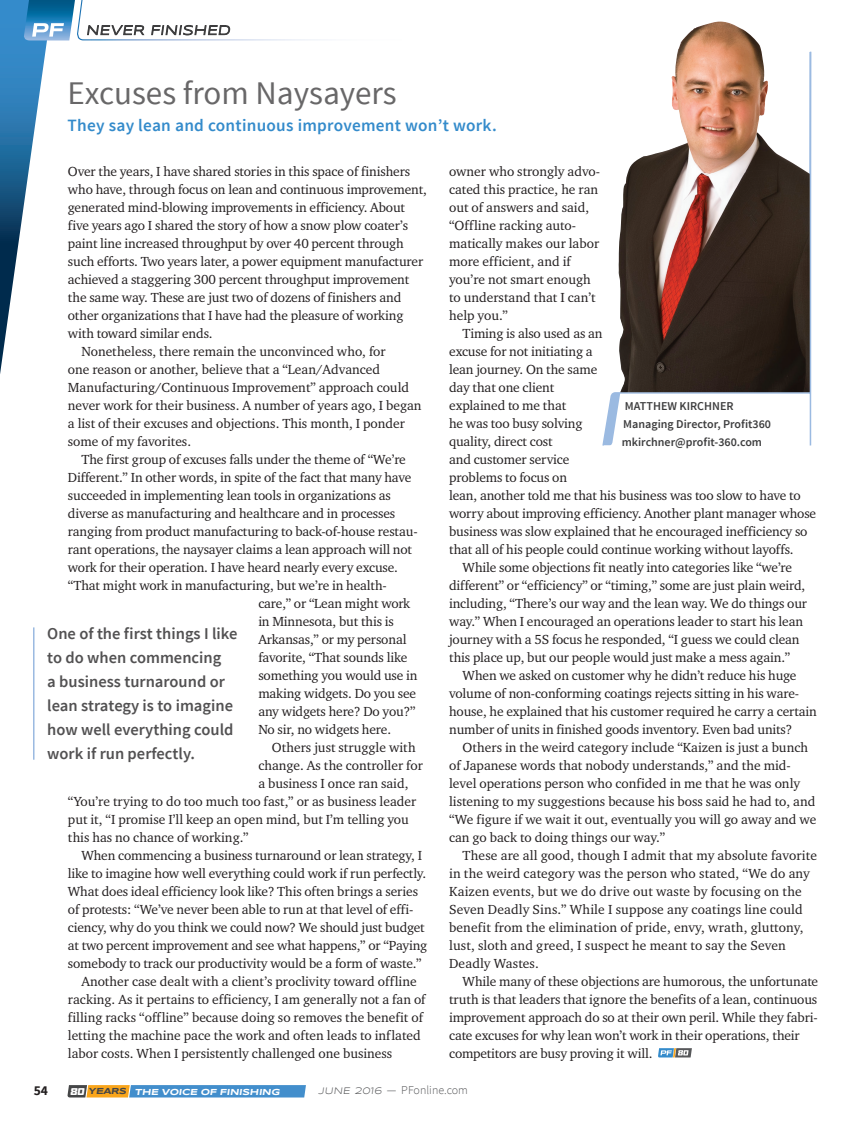
<style>
.page{position:relative;width:851px;height:1134px;background:#fff}
.page>*{position:absolute;margin:0;border:0;box-sizing:border-box;transform-origin:0 0}
._01_TItle{font:33px "Source Sans Pro";color:#686768}
._02_Deck{font:600 17.25px "Source Sans Pro";letter-spacing:.015em;color:#348bcb}
._07_Call_Out_11pt{font:600 16.5px/24px "Source Sans Pro";color:#525152}
._05_Body_Copy_0KERN{font:13.5px/18px "Charter ITC Std";letter-spacing:-.01em;color:#231f20}
._05_Body-No_Indent{font:13.5px/18px "Charter ITC Std";letter-spacing:-.01em;color:#231f20}
._05_Body_Copy_0KERN-2{font:13.5px/18px "Charter ITC Std";letter-spacing:.01em;color:#231f20}
.t1{font:13.5px "Syncopate";color:#3e3e3f}
.t2{font:700 13.5px "Source Sans Pro";color:#231f20}
.t3{font:600 12px/18px "Source Sans Pro";color:#3e3e3f}
.t4{font:300 12px "Source Sans Pro";color:#57585a}
.t5{font:700 9px "Syncopate";color:#fff}
.s1{font-family:"Agency FB";font-weight:900;font-stretch:expanded}
.s2{color:#454647}
.s3{font-family:"Syncopate";font-weight:400;font-size:9.75px}
</style>
<div class="page">
<hr style="left:33px;top:627px;width:1px;height:133px;background:#9bbae1">
<svg style="left:67px;top:1085px;width:239px;height:13px;background:#6c93a8"></svg>
<svg style="left:658px;top:1048px;width:34px;height:10px"></svg>
<svg style="left:602px;top:21px;width:210px;height:425px"></svg>
<img style="left:618px;top:22px;width:191px;height:370px">
<svg style="left:0;top:0;width:321px;height:374px"></svg>
<p class="t1" style="left:86px;top:22px;width:147px">NEVER FINISHED</p>
<p class="_01_TItle" style="left:68px;top:72px;width:330px">Excuses from Naysayers</p>
<p class="_02_Deck" style="left:68px;top:115px;width:431px">They say lean and continuous improvement won’t work.</p>
<p class="_05_Body-No_Indent" style="left:68px;top:162px;width:360px">Over the years, I have shared stories in this space of finishers who have, through focus on lean and continuous improvement, generated mind-blowing improvements in efficiency. About five years ago I shared the story of how a snow plow coater’s paint line increased throughput by over 40 percent through such efforts. Two years later, a power equipment manufacturer achieved a staggering 300 percent throughput improvement the same way. These are just two of dozens of finishers and other organizations that I have had the pleasure of working with toward similar ends.</p>
<p class="_05_Body_Copy_0KERN" style="left:68px;top:342px;width:355px;text-indent:14px">Nonetheless, there remain the unconvinced who, for<br>one reason or another, believe that a “Lean/Advanced Manufacturing/Continuous Improvement” approach could never work for their business. A number of years ago, I began a list of their excuses and objections. This month, I ponder some of my favorites.</p>
<p class="_05_Body_Copy_0KERN" style="left:81px;top:450px;width:326px">The first group of excuses falls under the theme of “We’re</p>
<p class="_05_Body_Copy_0KERN" style="left:68px;top:468px;width:345px">Different.” In other words, in spite of the fact that many have</p>
<p class="_05_Body_Copy_0KERN" style="left:68px;top:486px;width:324px">succeeded in implementing lean tools in organizations as</p>
<p class="_05_Body_Copy_0KERN" style="left:68px;top:504px;width:329px">diverse as manufacturing and healthcare and in processes</p>
<p class="_05_Body_Copy_0KERN" style="left:68px;top:522px;width:351px">ranging from product manufacturing to back-of-house restau-</p>
<p class="_05_Body_Copy_0KERN" style="left:68px;top:540px;width:345px">rant operations, the naysayer claims a lean approach will not</p>
<p class="_05_Body_Copy_0KERN" style="left:68px;top:558px;width:331px">work for their operation. I have heard nearly every excuse.</p>
<p class="_05_Body_Copy_0KERN" style="left:68px;top:576px;width:320px">“That might work in manufacturing, but we’re in health-</p>
<p class="_05_Body_Copy_0KERN" style="left:258px;top:594px;width:153px">care,” or “Lean might work</p>
<p class="_05_Body_Copy_0KERN" style="left:258px;top:612px;width:137px">in Minnesota, but this is</p>
<p class="_05_Body_Copy_0KERN" style="left:258px;top:630px;width:150px">Arkansas,” or my personal</p>
<p class="_05_Body_Copy_0KERN" style="left:258px;top:648px;width:150px">favorite, “That sounds like</p>
<p class="_05_Body_Copy_0KERN" style="left:258px;top:666px;width:161px">something you would use in</p>
<p class="_05_Body_Copy_0KERN" style="left:258px;top:684px;width:159px">making widgets. Do you see</p>
<p class="_05_Body_Copy_0KERN" style="left:258px;top:702px;width:159px">any widgets here? Do you?”</p>
<p class="_05_Body_Copy_0KERN" style="left:258px;top:720px;width:134px">No sir, no widgets here.</p>
<p class="_05_Body_Copy_0KERN" style="left:272px;top:738px;width:145px">Others just struggle with</p>
<p class="_05_Body_Copy_0KERN" style="left:258px;top:756px;width:166px">change. As the controller for</p>
<p class="_05_Body_Copy_0KERN" style="left:258px;top:774px;width:152px">a business I once ran said,</p>
<p class="_05_Body_Copy_0KERN" style="left:68px;top:792px;width:350px">“You’re trying to do too much too fast,” or as business leader</p>
<p class="_05_Body_Copy_0KERN" style="left:68px;top:810px;width:342px">put it, “I promise I’ll keep an open mind, but I’m telling you</p>
<p class="_05_Body_Copy_0KERN" style="left:68px;top:828px;width:182px">this has no chance of working.”</p>
<p class="_05_Body_Copy_0KERN" style="left:68px;top:846px;width:361px;text-indent:14px">When commencing a business turnaround or lean strategy, I like to imagine how well everything could work if run perfectly.<br>What does ideal efficiency look like? This often brings a series of protests: “We’ve never been able to run at that level of effi&shy;ciency, why do you think we could now? We should just budget at two percent improvement and see what happens,” or “Paying somebody to track our productivity would be a form of waste.”</p>
<p class="_05_Body_Copy_0KERN" style="left:68px;top:972px;width:359px;text-indent:14px">Another case dealt with a client’s proclivity toward offline racking. As it pertains to efficiency, I am generally not a fan of filling racks “offline” because doing so removes the benefit of letting the machine pace the work and often leads to inflated labor costs. When I persistently challenged one business</p>
<p class="_05_Body_Copy_0KERN" style="left:449px;top:162px;width:152px">owner who strongly advo&shy;cated this practice, he ran out of answers and said, “Offline racking auto&shy;matically makes our labor more efficient, and if you’re not smart enough to understand that I can’t help you.”</p>
<p class="_05_Body_Copy_0KERN" style="left:449px;top:324px;width:368px;text-indent:14px">Timing is also used as an<br>excuse for not initiating a<br>lean journey. On the same<br>day that one client<br>explained to me that<br>he was too busy solving<br>quality, direct cost<br>and customer service<br>problems to focus on<br>lean, another told me that his business was too slow to have to worry about improving efficiency. Another plant manager whose business was slow explained that he encouraged inefficiency so that all of his people could continue working without layoffs.</p>
<p class="_05_Body_Copy_0KERN" style="left:449px;top:558px;width:359px;text-indent:14px">While some objections fit neatly into categories like “we’re different” or “efficiency” or “timing,” some are just plain weird, including, “There’s our way and the lean way. We do things our way.” When I encouraged an operations leader to start his lean journey with a 5S focus he responded, “I guess we could clean this place up, but our people would just make a mess again.”</p>
<p class="_05_Body_Copy_0KERN" style="left:449px;top:666px;width:369px;text-indent:14px">When we asked on customer why he didn’t reduce his huge volume of non-conforming coatings rejects sitting in his ware&shy;house, he explained that his customer required he carry a certain number of units in finished goods inventory. Even bad units?</p>
<p class="_05_Body_Copy_0KERN" style="left:449px;top:738px;width:369px;text-indent:14px">Others in the weird category include “Kaizen is just a bunch of Japanese words that nobody understands,” and the mid&shy;level operations person who confided in me that he was only listening to my suggestions because his boss said he had to, and “We figure if we wait it out, eventually you will go away and we can go back to doing things our way.”</p>
<p class="_05_Body_Copy_0KERN-2" style="left:449px;top:846px;width:369px;text-indent:14px">These are all good, though I admit that my absolute favorite in the weird category was the person who stated, “We do any Kaizen events, but we do drive out waste by focusing on the Seven Deadly Sins.” While I suppose any coatings line could benefit from the elimination of pride, envy, wrath, gluttony, lust, sloth and greed, I suspect he meant to say the Seven Deadly Wastes.</p>
<p class="_05_Body_Copy_0KERN" style="left:449px;top:972px;width:370px;text-indent:14px">While many of these objections are humorous, the unfortunate truth is that leaders that ignore the benefits of a lean, continuous improvement approach do so at their own peril. While they fabri&shy;cate excuses for why lean won’t work in their operations, their competitors are busy proving it will.</p>
<p class="t3" style="left:621px;top:397px;width:151px">MATTHEW KIRCHNER<br>Managing Director, Profit360 mkirchner@profit-360.com</p>
<p class="_07_Call_Out_11pt" style="left:47px;top:622px;width:192px">One of the first things I like to do when commencing<br>a business turnaround or lean strategy is to imagine how well everything could work if run perfectly.</p>
<p class="t2" style="left:34px;top:1082px;width:16px">54</p>
<p class="t5" style="left:70px;top:1086px;width:213px"><span class="s1">80</span> <span class="s2">YEARS</span> THE VOICE OF FINISHING</p>
<p class="t4" style="left:318px;top:1083px;width:151px"><span class="s3">JUNE 2016</span> — PFonline.com</p>
</div>
